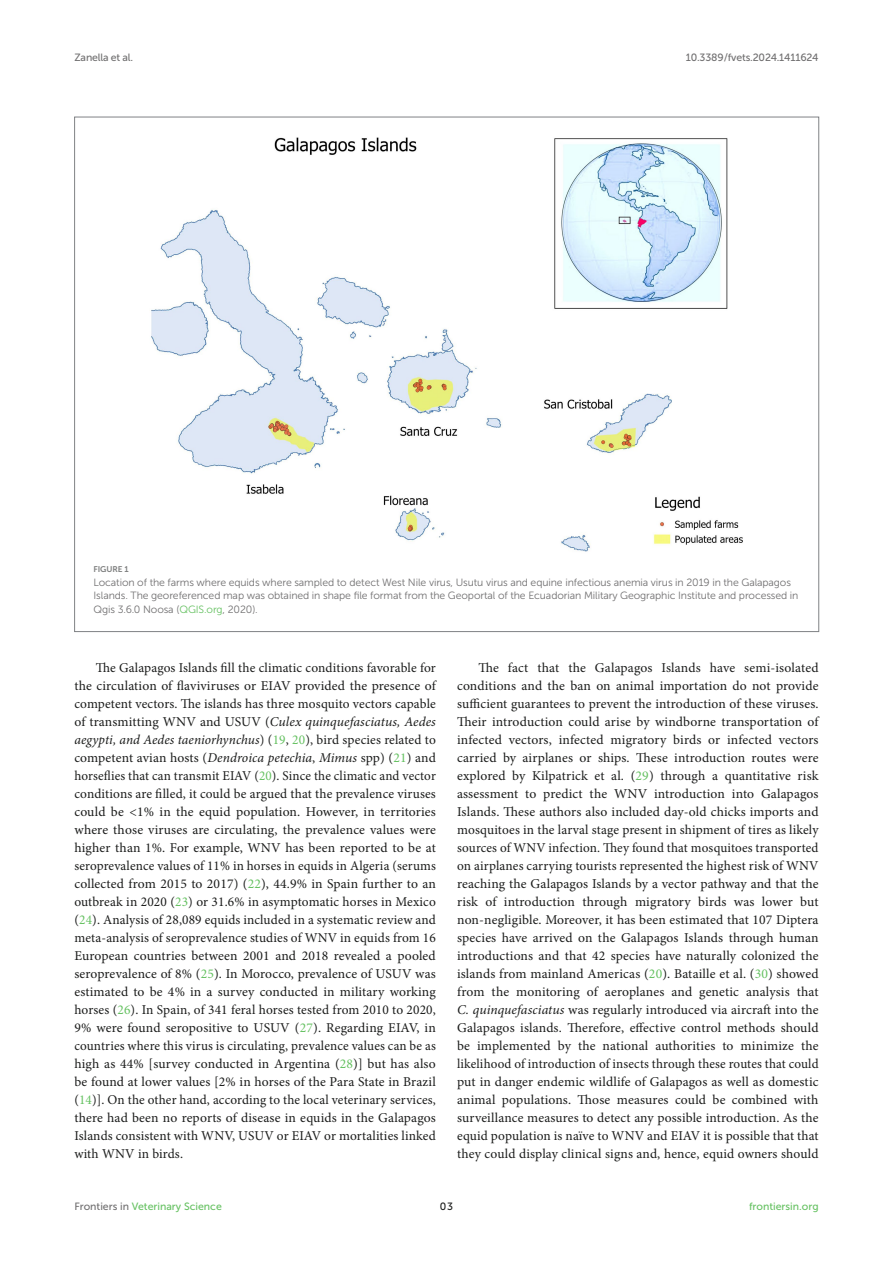
<style>
.page{position:relative;width:893px;height:1263px;background:#fff}
.page>*{position:absolute;margin:0;border:0;box-sizing:border-box;transform-origin:0 0}
.TEXT{font:13.5px/18px "Minion Pro";letter-spacing:.01em;color:#1b1c1b;text-align:justify}
.FIG_LEG{font:10.5px/13.5px "Museo Sans 300";letter-spacing:-.01em;color:#706f70}
.t1{font:10.5px "Museo Sans 500";color:#65c161}
.t2{font:10.5px "Museo Sans 500";letter-spacing:-.015em;color:#706f70}
.t3{font:10.5px "Museo Sans 500";color:#1b1c1b}
.FIG_HD{font:8.25px "Museo Sans 700";letter-spacing:-.01em;color:#7e7f7f}
.s1{color:#65c161}
.s2{font-style:italic}
.s3{color:#706f70}
</style>
<div class="page">
<img style="left:151px;top:137px;width:592px;height:415px">
<p class="t2" style="left:74px;top:51px;width:60px">Zanella et al.</p>
<p class="t2" style="left:686px;top:51px;width:134px">10.3389/fvets.2024.1411624</p>
<p class="FIG_HD" style="left:94px;top:565px;width:37px">FIGURE 1</p>
<p class="FIG_LEG" style="left:94px;top:575px;width:706px">Location of the farms where equids where sampled to detect West Nile virus, Usutu virus and equine infectious anemia virus in 2019 in the Galapagos<br>Islands. The georeferenced map was obtained in shape file format from the Geoportal of the Ecuadorian Military Geographic Institute and processed in<br>Qgis 3.6.0 Noosa (<span class="s1">QGIS.org</span>, 2020).</p>
<p class="TEXT" style="left:74px;top:659px;width:363px;text-indent:21px">The Galapagos Islands fill the climatic conditions favorable for the circulation of flaviviruses or EIAV provided the presence of competent vectors. The islands has three mosquito vectors capable of transmitting WNV and USUV (<span class="s2">Culex quinquefasciatus, Aedes aegypti, and Aedes taeniorhynchus</span>) (<span class="s1">19</span>, <span class="s1">20</span>), bird species related to competent avian hosts (<span class="s2">Dendroica petechia</span>, <span class="s2">Mimus</span> spp) (<span class="s1">21</span>) and horseflies that can transmit EIAV (<span class="s1">20</span>). Since the climatic and vector conditions are filled, it could be argued that the prevalence viruses could be &lt;1% in the equid population. However, in territories where those viruses are circulating, the prevalence values were higher than 1%. For example, WNV has been reported to be at seroprevalence values of 11% in horses in equids in Algeria (serums collected from 2015 to 2017) (<span class="s1">22</span>), 44.9% in Spain further to an outbreak in 2020 (<span class="s1">23</span>) or 31.6% in asymptomatic horses in Mexico (<span class="s1">24</span>). Analysis of 28,089 equids included in a systematic review and meta-analysis of seroprevalence studies of WNV in equids from 16<br>European countries between 2001 and 2018 revealed a pooled seroprevalence of 8% (<span class="s1">25</span>). In Morocco, prevalence of USUV was estimated to be 4% in a survey conducted in military working horses (<span class="s1">26</span>). In Spain, of 341 feral horses tested from 2010 to 2020, 9% were found seropositive to USUV (<span class="s1">27</span>). Regarding EIAV, in countries where this virus is circulating, prevalence values can be as high as 44% [survey conducted in Argentina (<span class="s1">28</span>)] but has also be found at lower values [2% in horses of the Para State in Brazil (<span class="s1">14</span>)]. On the other hand, according to the local veterinary services, there had been no reports of disease in equids in the Galapagos Islands consistent with WNV, USUV or EIAV or mortalities linked with WNV in birds.</p>
<p class="TEXT" style="left:457px;top:659px;width:363px;text-indent:21px">The fact that the Galapagos Islands have semi-isolated conditions and the ban on animal importation do not provide sufficient guarantees to prevent the introduction of these viruses.<br>Their introduction could arise by windborne transportation of infected vectors, infected migratory birds or infected vectors carried by airplanes or ships. These introduction routes were explored by Kilpatrick et al. (<span class="s1">29</span>) through a quantitative risk assessment to predict the WNV introduction into Galapagos Islands. These authors also included day-old chicks imports and mosquitoes in the larval stage present in shipment of tires as likely sources of WNV infection. They found that mosquitoes transported on airplanes carrying tourists represented the highest risk of WNV reaching the Galapagos Islands by a vector pathway and that the risk of introduction through migratory birds was lower but non-negligible. Moreover, it has been estimated that 107 Diptera species have arrived on the Galapagos Islands through human introductions and that 42 species have naturally colonized the islands from mainland Americas (<span class="s1">20</span>). Bataille et al. (<span class="s1">30</span>) showed from the monitoring of aeroplanes and genetic analysis that <span class="s2">C. quinquefasciatus</span> was regularly introduced via aircraft into the Galapagos islands. Therefore, effective control methods should be implemented by the national authorities to minimize the likelihood of introduction of insects through these routes that could put in danger endemic wildlife of Galapagos as well as domestic animal populations. Those measures could be combined with surveillance measures to detect any possible introduction. As the equid population is naïve to WNV and EIAV it is possible that that they could display clinical signs and, hence, equid owners should</p>
<p class="t1" style="left:74px;top:1200px;width:149px"><span class="s3">Frontiers in</span> Veterinary Science</p>
<p class="t3" style="left:440px;top:1200px;width:15px">03</p>
<p class="t1" style="left:749px;top:1200px;width:71px">frontiersin.org</p>
</div>
